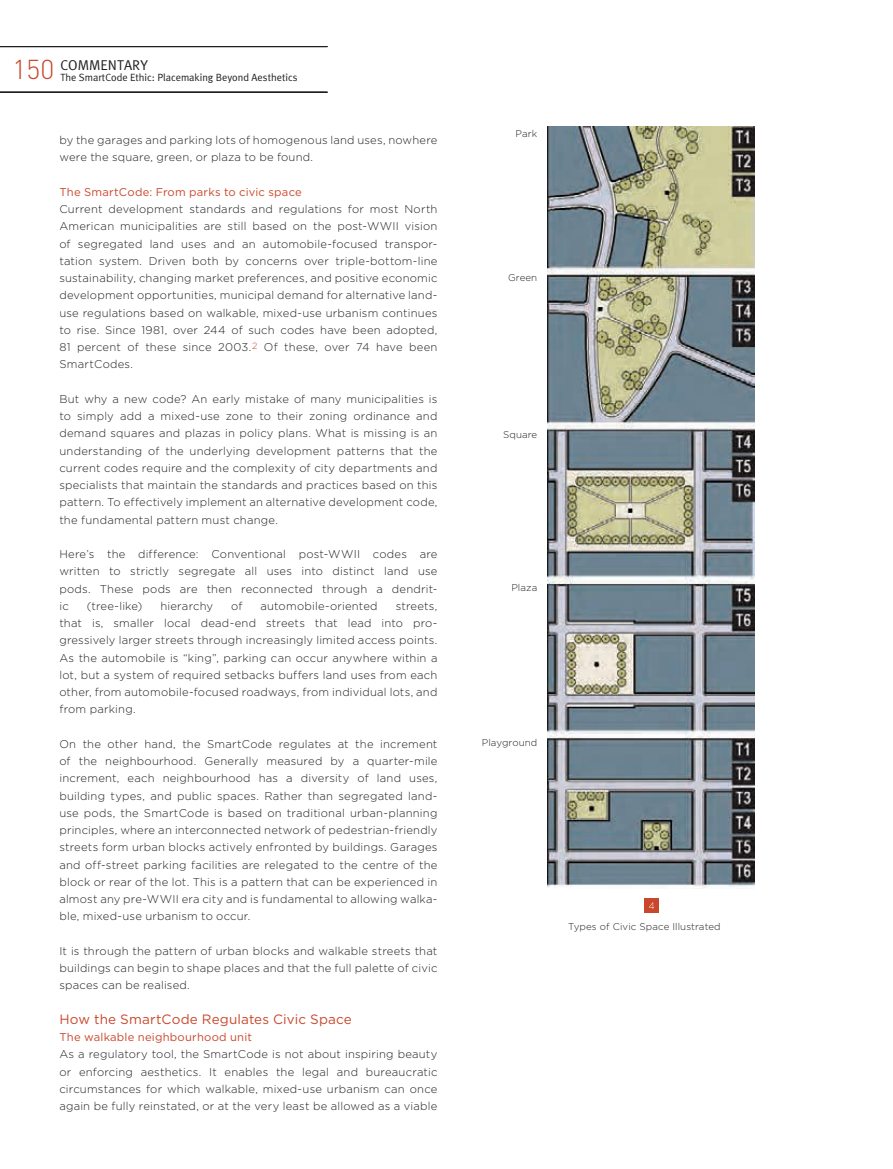
<style>
.page{position:relative;width:893px;height:1169px;background:#fff}
.page>*{position:absolute;margin:0;border:0;box-sizing:border-box;transform-origin:0 0}
.t1{font:14.25px "Meta Plus Normal";color:#231f20}
.t2{font:13.5px "Gotham";letter-spacing:.01em;color:#c9482c}
.t3{font:300 11.25px/17.2px "Gotham";letter-spacing:.02em;color:#231f20;text-align:justify}
.t4{font:11.25px "Gotham";letter-spacing:.02em;color:#c9482c}
.t5{font:10.5px "Meta Plus Normal";color:#231f20}
.t6{font:300 9.75px "Gotham";letter-spacing:.01em;color:#231f20}
.s1{font-family:"DIN";font-weight:300;font-size:27px;color:#c9482c}
</style>
<div class="page">
<hr style="left:0;top:92px;width:327px;height:1px;background:#231f20">
<hr style="left:0;top:46px;width:327px;height:1px;background:#231f20">
<img style="left:548px;top:127px;width:206px;height:761px">
<div style="left:644px;top:899px;width:14px;height:14px;background:#c9482c"></div>
<svg style="left:649px;top:902px;width:5px;height:7px"></svg>
<p class="t1" style="left:13px;top:60px;width:137px"><span class="s1">150</span> COMMENTARY</p>
<p class="t5" style="left:60px;top:73px;width:238px">The SmartCode Ethic: Placemaking Beyond Aesthetics</p>
<p class="t3" style="left:59px;top:132px;width:379px">by the garages and parking lots of homogenous land uses, nowhere were the square, green, or plaza to be found.</p>
<p class="t4" style="left:59px;top:188px;width:244px">The SmartCode: From parks to civic space</p>
<p class="t3" style="left:59px;top:201px;width:380px">Current development standards and regulations for most North American municipalities are still based on the post-WWII vision of segregated land uses and an automobile-focused transpor&shy;tation system. Driven both by concerns over triple-bottom-line sustainability, changing market preferences, and positive economic development opportunities, municipal demand for alternative land&shy;use regulations based on walkable, mixed-use urbanism continues to rise. Since 1981, over 244 of such codes have been adopted, 81 percent of these since 2003.<sup>2</sup> Of these, over 74 have been SmartCodes.</p>
<p class="t3" style="left:59px;top:391px;width:379px">But why a new code? An early mistake of many municipalities is to simply add a mixed-use zone to their zoning ordinance and demand squares and plazas in policy plans. What is missing is an understanding of the underlying development patterns that the current codes require and the complexity of city departments and specialists that maintain the standards and practices based on this pattern. To effectively implement an alternative development code, the fundamental pattern must change.</p>
<p class="t3" style="left:59px;top:546px;width:379px">Here’s the difference: Conventional post-WWII codes are written to strictly segregate all uses into distinct land use pods. These pods are then reconnected through a dendrit&shy;ic</p>
<p class="t3" style="left:87px;top:598px;width:57px">(tree-like)</p>
<p class="t3" style="left:160px;top:598px;width:54px">hierarchy</p>
<p class="t3" style="left:231px;top:598px;width:13px">of</p>
<p class="t3" style="left:260px;top:598px;width:119px">automobile-oriented</p>
<p class="t3" style="left:59px;top:598px;width:379px;text-indent:336px">streets, that is, smaller local dead-end streets that lead into pro&shy;gressively larger streets through increasingly limited access points.<br>As the automobile is “king”, parking can occur anywhere within a lot, but a system of required setbacks buffers land uses from each other, from automobile-focused roadways, from individual lots, and from parking.</p>
<p class="t3" style="left:59px;top:736px;width:380px">On the other hand, the SmartCode regulates at the increment of the neighbourhood. Generally measured by a quarter-mile increment, each neighbourhood has a diversity of land uses, building types, and public spaces. Rather than segregated land&shy;use pods, the SmartCode is based on traditional urban-planning principles, where an interconnected network of pedestrian-friendly streets form urban blocks actively enfronted by buildings. Garages and off-street parking facilities are relegated to the centre of the block or rear of the lot. This is a pattern that can be experienced in almost any pre-WWII era city and is fundamental to allowing walka&shy;ble, mixed-use urbanism to occur.</p>
<p class="t3" style="left:59px;top:943px;width:379px">It is through the pattern of urban blocks and walkable streets that buildings can begin to shape places and that the full palette of civic spaces can be realised.</p>
<p class="t2" style="left:59px;top:1014px;width:294px">How the SmartCode Regulates Civic Space</p>
<p class="t4" style="left:59px;top:1033px;width:194px">The walkable neighbourhood unit</p>
<p class="t3" style="left:59px;top:1046px;width:379px">As a regulatory tool, the SmartCode is not about inspiring beauty or enforcing aesthetics. It enables the legal and bureaucratic circumstances for which walkable, mixed-use urbanism can once again be fully reinstated, or at the very least be allowed as a viable</p>
<p class="t6" style="left:515px;top:130px;width:23px">Park</p>
<p class="t6" style="left:508px;top:274px;width:31px">Green</p>
<p class="t6" style="left:503px;top:430px;width:36px">Square</p>
<p class="t6" style="left:511px;top:584px;width:27px">Plaza</p>
<p class="t6" style="left:482px;top:739px;width:57px">Playground</p>
<p class="t6" style="left:568px;top:922px;width:154px">Types of Civic Space Illustrated</p>
</div>
